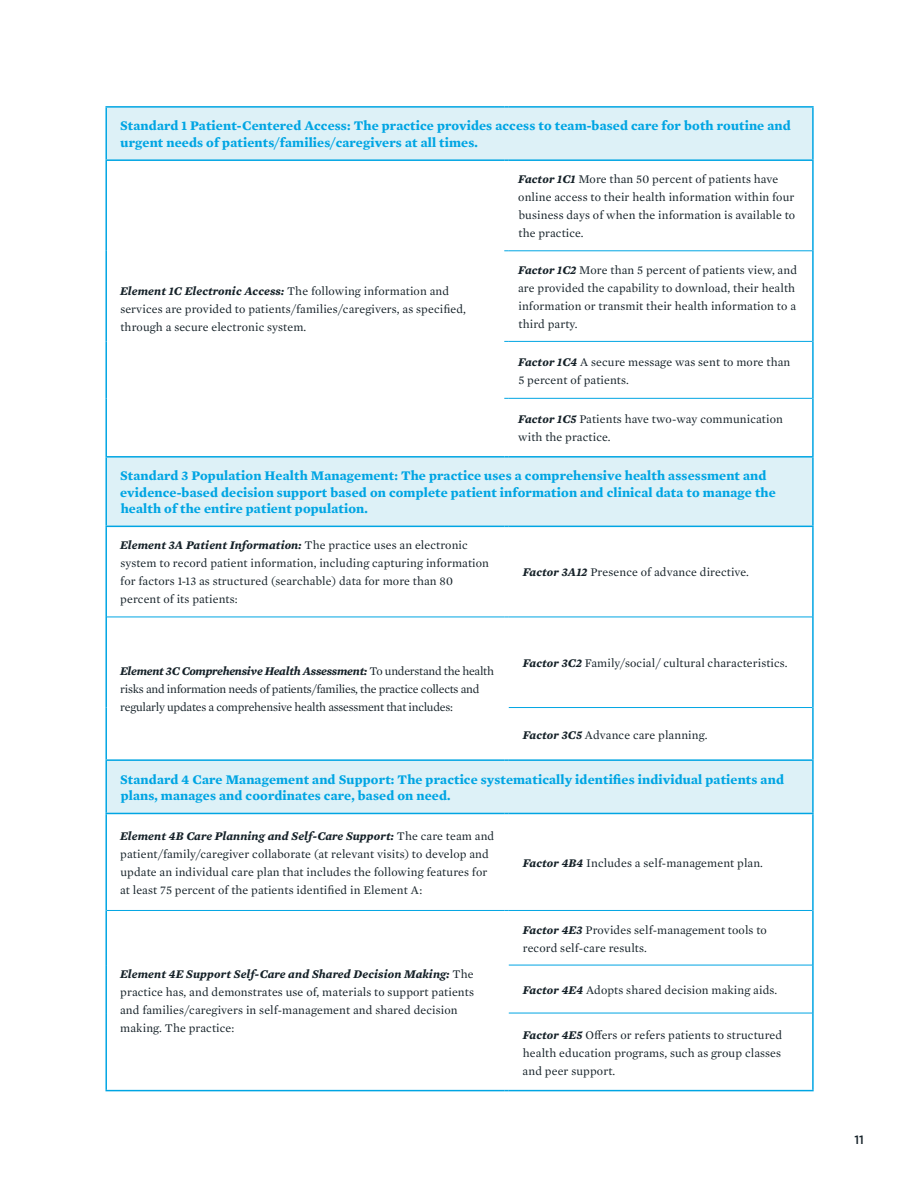
<style>
.page{position:relative;width:918px;height:1188px;background:#fff}
.page>*{position:absolute;margin:0;border:0;box-sizing:border-box;transform-origin:0 0}
.t1{font:700 13.5px/16.2px "Mercury Text G1";letter-spacing:.01em;color:#00a5e3}
.t2{font:12px/18px "Mercury Text G1";letter-spacing:.01em;color:#152128}
.t3{font:12px/18px "Mercury Text G1";letter-spacing:-.02em;color:#152128}
.t4{font:500 12px "Gotham";color:#152128}
.s1{font-weight:700;font-style:italic}
</style>
<div class="page">
<svg style="left:107px;top:108px;width:705px;height:705px"></svg>
<hr style="left:105px;top:161px;width:2px;height:90px;background:#00a5e3">
<hr style="left:105px;top:251px;width:2px;height:90px;background:#00a5e3">
<hr style="left:105px;top:341px;width:2px;height:57px;background:#00a5e3">
<hr style="left:105px;top:398px;width:2px;height:58px;background:#00a5e3">
<hr style="left:812px;top:161px;width:2px;height:90px;background:#00a5e3">
<hr style="left:812px;top:251px;width:2px;height:90px;background:#00a5e3">
<hr style="left:812px;top:341px;width:2px;height:57px;background:#00a5e3">
<hr style="left:812px;top:398px;width:2px;height:58px;background:#00a5e3">
<hr style="left:105px;top:527px;width:2px;height:90px;background:#00a5e3">
<hr style="left:812px;top:527px;width:2px;height:90px;background:#00a5e3">
<hr style="left:105px;top:617px;width:2px;height:91px;background:#00a5e3">
<hr style="left:105px;top:708px;width:2px;height:51px;background:#00a5e3">
<hr style="left:812px;top:617px;width:2px;height:91px;background:#00a5e3">
<hr style="left:812px;top:708px;width:2px;height:51px;background:#00a5e3">
<hr style="left:105px;top:814px;width:2px;height:96px;background:#00a5e3">
<hr style="left:812px;top:814px;width:2px;height:96px;background:#00a5e3">
<hr style="left:105px;top:910px;width:2px;height:55px;background:#00a5e3">
<hr style="left:105px;top:965px;width:2px;height:48px;background:#00a5e3">
<hr style="left:105px;top:1013px;width:2px;height:77px;background:#00a5e3">
<hr style="left:105px;top:1090px;width:399px;height:1px;background:#00a5e3">
<hr style="left:812px;top:910px;width:2px;height:55px;background:#00a5e3">
<hr style="left:812px;top:965px;width:2px;height:48px;background:#00a5e3">
<hr style="left:812px;top:1013px;width:2px;height:77px;background:#00a5e3">
<hr style="left:509px;top:1090px;width:305px;height:1px;background:#00a5e3">
<hr style="left:105px;top:106px;width:399px;height:2px;background:#00a5e3">
<hr style="left:105px;top:108px;width:2px;height:51px;background:#00a5e3">
<hr style="left:509px;top:106px;width:305px;height:2px;background:#00a5e3">
<hr style="left:812px;top:108px;width:2px;height:51px;background:#00a5e3">
<hr style="left:105px;top:159px;width:399px;height:2px;background:#00a5e3">
<hr style="left:509px;top:159px;width:305px;height:2px;background:#00a5e3">
<hr style="left:105px;top:456px;width:399px;height:2px;background:#00a5e3">
<hr style="left:105px;top:458px;width:2px;height:68px;background:#00a5e3">
<hr style="left:509px;top:456px;width:305px;height:2px;background:#00a5e3">
<hr style="left:812px;top:458px;width:2px;height:68px;background:#00a5e3">
<hr style="left:105px;top:526px;width:399px;height:1px;background:#00a5e3">
<hr style="left:509px;top:526px;width:305px;height:1px;background:#00a5e3">
<hr style="left:105px;top:759px;width:399px;height:2px;background:#00a5e3">
<hr style="left:105px;top:761px;width:2px;height:52px;background:#00a5e3">
<hr style="left:509px;top:759px;width:305px;height:2px;background:#00a5e3">
<hr style="left:812px;top:761px;width:2px;height:52px;background:#00a5e3">
<hr style="left:105px;top:813px;width:399px;height:1px;background:#00a5e3">
<hr style="left:509px;top:813px;width:305px;height:1px;background:#00a5e3">
<hr style="left:107px;top:617px;width:397px;height:1px;background:#00a5e3">
<hr style="left:509px;top:617px;width:303px;height:1px;background:#00a5e3">
<hr style="left:509px;top:707px;width:303px;height:1px;background:#00a5e3">
<hr style="left:107px;top:910px;width:397px;height:1px;background:#00a5e3">
<hr style="left:509px;top:910px;width:303px;height:1px;background:#00a5e3">
<hr style="left:509px;top:965px;width:303px;height:1px;background:#00a5e3">
<hr style="left:509px;top:1013px;width:303px;height:1px;background:#00a5e3">
<hr style="left:509px;top:251px;width:303px;height:1px;background:#00a5e3">
<hr style="left:509px;top:341px;width:303px;height:1px;background:#00a5e3">
<hr style="left:509px;top:398px;width:303px;height:1px;background:#00a5e3">
<p class="t1" style="left:120px;top:117px;width:672px">Standard 1 Patient-Centered Access: The practice provides access to team-based care for both routine and urgent needs of patients/families/caregivers at all times.</p>
<p class="t2" style="left:518px;top:170px;width:278px"><span class="s1">Factor 1C1</span> More than 50 percent of patients have online access to their health information within four business days of when the information is available to the practice.</p>
<p class="t2" style="left:518px;top:260px;width:280px"><span class="s1">Factor 1C2</span> More than 5 percent of patients view, and are provided the capability to download, their health information or transmit their health information to a third party.</p>
<p class="t2" style="left:518px;top:352px;width:274px"><span class="s1">Factor 1C4</span> A secure message was sent to more than<br>5 percent of patients.</p>
<p class="t2" style="left:518px;top:410px;width:266px"><span class="s1">Factor 1C5</span> Patients have two-way communication with the practice.</p>
<p class="t1" style="left:120px;top:467px;width:657px">Standard 3 Population Health Management: The practice uses a comprehensive health assessment and evidence-based decision support based on complete patient information and clinical data to manage the health of the entire patient population.</p>
<p class="t2" style="left:120px;top:536px;width:370px"><span class="s1">Element 3A Patient Information:</span> The practice uses an electronic system to record patient information, including capturing information for factors 1-13 as structured (searchable) data for more than 80 percent of its patients:</p>
<p class="t2" style="left:120px;top:282px;width:347px"><span class="s1">Element 1C Electronic Access:</span> The following information and services are provided to patients/families/caregivers, as specified, through a secure electronic system.</p>
<p class="t2" style="left:523px;top:563px;width:228px"><span class="s1">Factor 3A12</span> Presence of advance directive.</p>
<p class="t3" style="left:120px;top:662px;width:375px"><span class="s1">Element 3C Comprehensive Health Assessment:</span> To understand the health risks and information needs of patients/families, the practice collects and regularly updates a comprehensive health assessment that includes:</p>
<p class="t2" style="left:523px;top:653px;width:266px"><span class="s1">Factor 3C2</span> Family/social/ cultural characteristics.</p>
<p class="t2" style="left:523px;top:725px;width:186px"><span class="s1">Factor 3C5</span> Advance care planning.</p>
<p class="t1" style="left:120px;top:771px;width:665px">Standard 4 Care Management and Support: The practice systematically identifies individual patients and plans, manages and coordinates care, based on need.</p>
<p class="t2" style="left:120px;top:826px;width:376px"><span class="s1">Element 4B Care Planning and Self-Care Support:</span> The care team and patient/family/caregiver collaborate (at relevant visits) to develop and update an individual care plan that includes the following features for at least 75 percent of the patients identified in Element A:</p>
<p class="t2" style="left:523px;top:853px;width:242px"><span class="s1">Factor 4B4</span> Includes a self-management plan.</p>
<p class="t2" style="left:120px;top:965px;width:355px"><span class="s1">Element 4E Support Self-Care and Shared Decision Making:</span> The practice has, and demonstrates use of, materials to support patients and families/caregivers in self-management and shared decision making. The practice:</p>
<p class="t2" style="left:523px;top:920px;width:246px"><span class="s1">Factor 4E3</span> Provides self-management tools to record self-care results.</p>
<p class="t2" style="left:523px;top:980px;width:256px"><span class="s1">Factor 4E4</span> Adopts shared decision making aids.</p>
<p class="t2" style="left:523px;top:1025px;width:261px;text-align:justify"><span class="s1">Factor 4E5</span> Offers or refers patients to structured health education programs, such as group classes and peer support.</p>
<p class="t4" style="left:854px;top:1132px;width:11px">11</p>
</div>
